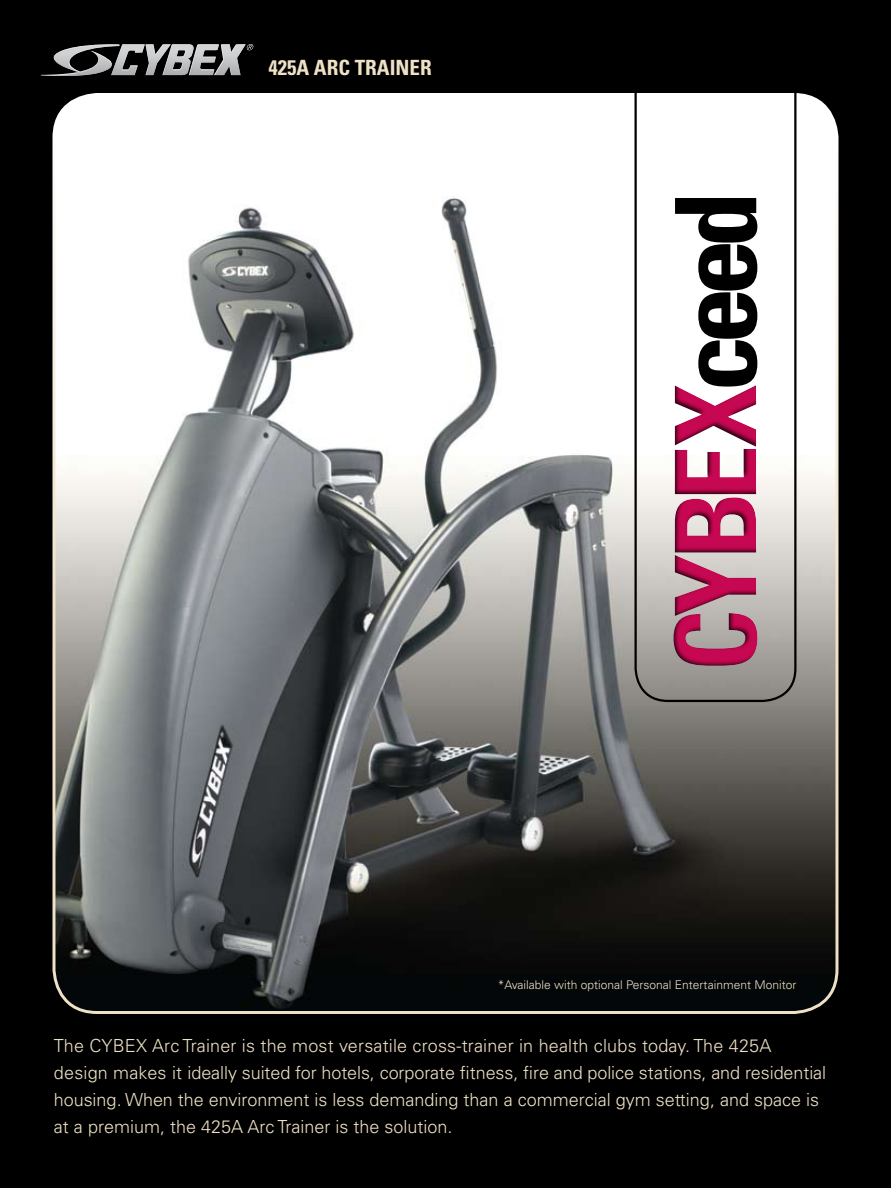
<style>
.page{position:relative;width:891px;height:1188px;background:#000}
.page>*{position:absolute;margin:0;border:0;box-sizing:border-box;transform-origin:0 0}
.t1{font:700 condensed 112.5px "Univers";color:#000}
.t2{font:700 condensed 21px "Univers";color:#eee1c5}
.t3{font:300 18px/27px "Univers";color:#eee1c5}
.t4{font:300 12px "Univers";color:#eee1c5}
</style>
<div class="page">
<img style="left:54px;top:94px;width:783px;height:918px">
<img style="left:41px;top:44px;width:213px;height:32px">
<svg style="left:635px;top:93px;width:162px;height:609px"></svg>
<p class="t2" style="left:268px;top:55px;width:165px">425A ARC TRAINER</p>
<h1 class="t1" style="left:647px;top:392px;width:202px;rotate:-90deg">ceed</h1>
<p class="t4" style="left:498px;top:978px;width:300px">*Available with optional Personal Entertainment Monitor</p>
<p class="t3" style="left:54px;top:1032px;width:774px">The CYBEX Arc Trainer is the most versatile cross-trainer in health clubs today. The 425A design makes it ideally suited for hotels, corporate fitness, fire and police stations, and residential housing. When the environment is less demanding than a commercial gym setting, and space is at a premium, the 425A Arc Trainer is the solution.</p>
</div>
